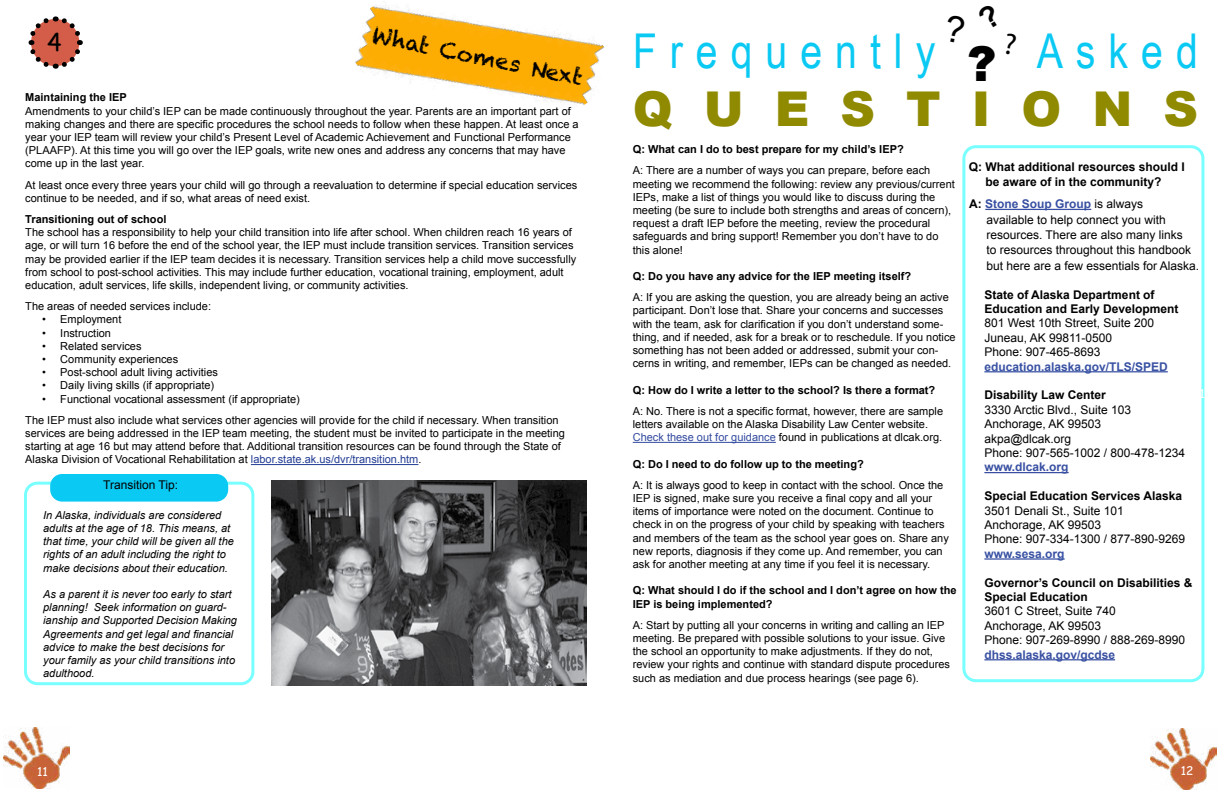
<style>
.page{position:relative;width:1224px;height:792px;background:#fff}
.page>*{position:absolute;margin:0;border:0;box-sizing:border-box;transform-origin:0 0}
.t1{font:48px "Arial Narrow";letter-spacing:.27em;color:#0ac9f3}
.t2{font:900 48px "Arial";letter-spacing:.645em;color:#8f8a00}
.t3{font:900 48px "Arial";color:#000}
.t4{font:24px "Comic Sans MS";color:#000}
.t5{font:22px "Chalkduster";color:#000}
.t6{font:12px/14.4px "Arial";color:#000}
.t7{font:700 12px/14.4px "Arial";color:#000}
.t8{font:700 12px "Arial";color:#3851a3}
.t9{font:700 12px "Arial";color:#3950a2}
.t10{font:12px "Comic Sans MS";color:#fff}
.t11{font:11px/13.2px "Arial";color:#000}
.t12{font:italic 11px/13.2px "Arial";color:#000}
.t13{font:700 11px/13.2px "Arial";color:#000}
.s1{color:#233d94}
.s2{color:#240d0d}
.s3{color:#334ba0}
.s4{font-weight:700}
.s5{font-weight:700;color:#3950a2}
</style>
<div class="page">
<img style="left:355px;top:5px;width:250px;height:100px">
<svg style="left:28px;top:16px;width:55px;height:53px"></svg>
<hr style="left:251px;top:464px;width:167px;height:1px;background:#233d94">
<div style="left:24px;top:482px;width:230px;height:203px;border:3px solid #78ffff;border-radius:12px"></div>
<div style="left:50px;top:474px;width:178px;height:28px;background:#0ac9f3;border-radius:12px"></div>
<img style="left:4px;top:728px;width:66px;height:60px">
<img style="left:271px;top:480px;width:315px;height:205px">
<img style="left:1151px;top:729px;width:66px;height:60px">
<hr style="left:633px;top:442px;width:143px;height:1px;background:#334ba0">
<hr style="left:985px;top:209px;width:106px;height:1px;background:#3950a2">
<hr style="left:984px;top:371px;width:184px;height:1px;background:#3851a3">
<hr style="left:984px;top:472px;width:85px;height:1px;background:#3950a2">
<hr style="left:984px;top:558px;width:81px;height:2px;background:#3851a3">
<hr style="left:984px;top:659px;width:131px;height:1px;background:#3950a2">
<div style="left:962px;top:145px;width:242px;height:537px;border:3px solid #78ffff;border-radius:12px"></div>
<h2 class="t4" style="left:47px;top:29px;width:16px">4</h2>
<h3 class="t5" style="left:376px;top:21px;width:216px;rotate:12deg">What Comes Next</h3>
<p class="t13" style="left:25px;top:92px;width:103px">Maintaining the IEP</p>
<p class="t11" style="left:25px;top:104px;width:555px">Amendments to your child’s IEP can be made continuously throughout the year. Parents are an important part of making changes and there are specific procedures the school needs to follow when these happen. At least once a year your IEP team will review your child’s Present Level of Academic Achievement and Functional Performance (PLAAFP). At this time you will go over the IEP goals, write new ones and address any concerns that may have come up in the last year.</p>
<p class="t11" style="left:25px;top:178px;width:554px">At least once every three years your child will go through a reevaluation to determine if special education services continue to be needed, and if so, what areas of need exist.</p>
<p class="t13" style="left:25px;top:214px;width:143px">Transitioning out of school</p>
<p class="t11" style="left:25px;top:227px;width:553px">The school has a responsibility to help your child transition into life after school. When children reach 16 years of age, or will turn 16 before the end of the school year, the IEP must include transition services. Transition services may be provided earlier if the IEP team decides it is necessary. Transition services help a child move successfully from school to post-school activities. This may include further education, vocational training, employment, adult education, adult services, life skills, independent living, or community activities.</p>
<p class="t11" style="left:25px;top:300px;width:187px">The areas of needed services include:</p>
<p class="t11" style="left:42px;top:314px;width:81px">• Employment</p>
<p class="t11" style="left:42px;top:327px;width:70px">• Instruction</p>
<p class="t11" style="left:42px;top:340px;width:101px">• Related services</p>
<p class="t11" style="left:42px;top:354px;width:137px">• Community experiences</p>
<p class="t11" style="left:42px;top:367px;width:177px">• Post-school adult living activities</p>
<p class="t11" style="left:42px;top:380px;width:174px">• Daily living skills (if appropriate)</p>
<p class="t11" style="left:25px;top:389px;width:535px;line-height:21.2px;text-indent:17px">• Functional vocational assessment (if appropriate)<br>The IEP must also include what services other agencies will provide for the child if necessary. When transition</p>
<p class="t11" style="left:25px;top:427px;width:541px">services are being addressed in the IEP team meeting, the student must be invited to participate in the meeting starting at age 16 but may attend before that. Additional transition resources can be found through the State of<br>Alaska Division of Vocational Rehabilitation at <span class="s1">labor.state.ak.us/dvr/transition.htm</span><span class="s2">.</span></p>
<p class="t6" style="left:103px;top:478px;width:76px">Transition Tip:</p>
<p class="t12" style="left:43px;top:509px;width:192px">In Alaska, individuals are considered adults at the age of 18. This means, at that time, your child will be given all the rights of an adult including the right to make decisions about their education.</p>
<p class="t12" style="left:43px;top:588px;width:195px">As a parent it is never too early to start planning! Seek information on guard&shy;ianship and Supported Decision Making Agreements and get legal and financial advice to make the best decisions for your family as your child transitions into adulthood.</p>
<p class="t10" style="left:37px;top:765px;width:12px">11</p>
<h1 class="t1" style="left:633px;top:34px;width:304px">Frequently</h1>
<h1 class="t1" style="left:1037px;top:34px;width:163px">Asked</h1>
<h1 class="t2" style="left:633px;top:81px;width:567px">QUESTIONS</h1>
<h1 class="t3" style="left:967px;top:36px;width:31px">?</h1>
<p class="t13" style="left:633px;top:144px;width:272px">Q: What can I do to best prepare for my child’s IEP?</p>
<p class="t11" style="left:633px;top:165px;width:324px">A: There are a number of ways you can prepare, before each meeting we recommend the following: review any previous/current IEPs, make a list of things you would like to discuss during the meeting (be sure to include both strengths and areas of concern), request a draft IEP before the meeting, review the procedural safeguards and bring support! Remember you don’t have to do this alone!</p>
<p class="t13" style="left:633px;top:271px;width:280px">Q: Do you have any advice for the IEP meeting itself?</p>
<p class="t11" style="left:633px;top:291px;width:324px">A: If you are asking the question, you are already being an active participant. Don’t lose that. Share your concerns and successes with the team, ask for clarification if you don’t understand some&shy;thing, and if needed, ask for a break or to reschedule. If you notice something has not been added or addressed, submit your con&shy;cerns in writing, and remember, IEPs can be changed as needed.</p>
<p class="t13" style="left:633px;top:384px;width:304px">Q: How do I write a letter to the school? Is there a format?</p>
<p class="t11" style="left:633px;top:404px;width:312px">A: No. There is not a specific format, however, there are sample letters available on the Alaska Disability Law Center website.<br><span class="s3">Check these out for guidance</span> found in publications at dlcak.org.</p>
<p class="t13" style="left:633px;top:458px;width:233px">Q: Do I need to do follow up to the meeting?</p>
<p class="t11" style="left:633px;top:479px;width:318px">A: It is always good to keep in contact with the school. Once the IEP is signed, make sure you receive a final copy and all your items of importance were noted on the document. Continue to check in on the progress of your child by speaking with teachers and members of the team as the school year goes on. Share any new reports, diagnosis if they come up. And remember, you can ask for another meeting at any time if you feel it is necessary.</p>
<p class="t13" style="left:633px;top:585px;width:325px">Q: What should I do if the school and I don’t agree on how the<br>IEP is being implemented?</p>
<p class="t11" style="left:633px;top:618px;width:319px">A: Start by putting all your concerns in writing and calling an IEP meeting. Be prepared with possible solutions to your issue. Give the school an opportunity to make adjustments. If they do not, review your rights and continue with standard dispute procedures such as mediation and due process hearings (see page 6).</p>
<p class="t7" style="left:969px;top:161px;width:218px;text-align:center">Q: What additional resources should I be aware of in the community?</p>
<p class="t6" style="left:986px;top:197px;width:214px;line-height:15.4px;text-indent:-17px"><span class="s4">A:</span> <span class="s5">Stone Soup Group</span> is always<br>available to help connect you with resources. There are also many links<br>to resources throughout this handbook but here are a few essentials for Alaska.</p>
<p class="t7" style="left:984px;top:288px;width:196px">State of Alaska Department of<br>Education and Early Development</p>
<p class="t6" style="left:984px;top:317px;width:171px">801 West 10th Street, Suite 200<br>Juneau, AK 99811-0500<br>Phone: 907-465-8693</p>
<p class="t8" style="left:984px;top:362px;width:185px">education.alaska.gov/TLS/SPED</p>
<p class="t7" style="left:984px;top:389px;width:123px">Disability Law Center</p>
<p class="t6" style="left:984px;top:402px;width:202px">3330 Arctic Blvd., Suite 103<br>Anchorage, AK 99503 akpa@dlcak.org<br>Phone: 907-565-1002 / 800-478-1234</p>
<p class="t9" style="left:984px;top:463px;width:86px">www.dlcak.org</p>
<p class="t7" style="left:984px;top:490px;width:199px">Special Education Services Alaska</p>
<p class="t6" style="left:984px;top:503px;width:202px">3501 Denali St., Suite 101<br>Anchorage, AK 99503<br>Phone: 907-334-1300 / 877-890-9269</p>
<p class="t8" style="left:984px;top:549px;width:82px">www.sesa.org</p>
<p class="t7" style="left:984px;top:576px;width:210px">Governor’s Council on Disabilities &amp;<br>Special Education</p>
<p class="t6" style="left:984px;top:604px;width:202px">3601 C Street, Suite 740<br>Anchorage, AK 99503<br>Phone: 907-269-8990 / 888-269-8990</p>
<p class="t9" style="left:984px;top:650px;width:132px">dhss.alaska.gov/gcdse</p>
<p class="t10" style="left:1194px;top:387px;width:12px">11</p>
<p class="t10" style="left:1181px;top:764px;width:14px">12</p>
</div>
